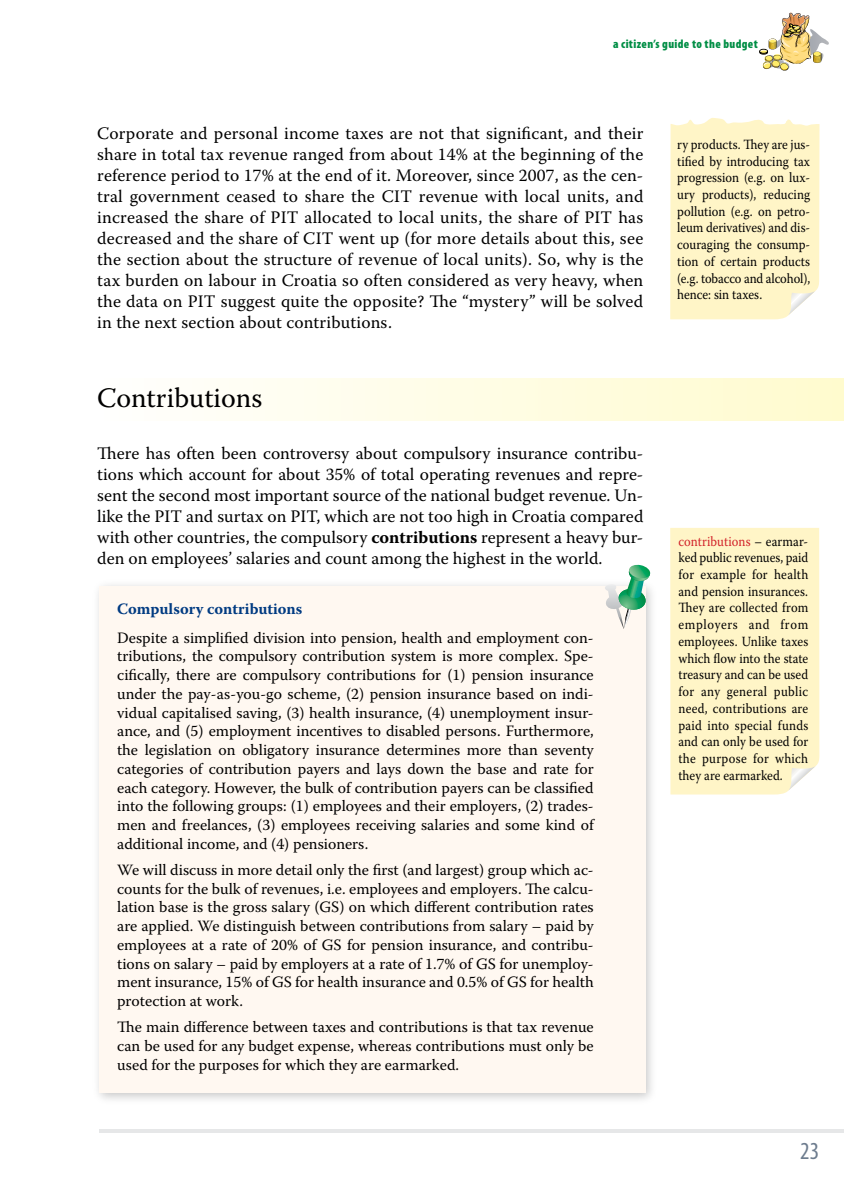
<style>
.page{position:relative;width:844px;height:1191px;background:#fff}
.page>*{position:absolute;margin:0;border:0;box-sizing:border-box;transform-origin:0 0}
.t1{font:28px "Warnock Pro";color:#000}
.t2{font:condensed 24.5px "Myriad Pro";color:#6d7c8e}
.t3{font:17.5px/21px "Warnock Pro";letter-spacing:.005em;color:#000;text-align:justify}
.t4{font:15.75px/18.7px "Warnock Pro";color:#000;text-align:justify}
.t5{font:700 15.75px "Warnock Pro";color:#013b82}
.t6{font:14px/16.8px "Warnock Pro";color:#000;text-align:justify;scale:.9 1}
.t7{font:900 condensed 12.25px "Myriad Pro";letter-spacing:.03em;color:#008e45}
.s1{font-weight:700}
.s2{color:#d2232a}
</style>
<div class="page">
<div style="left:98px;top:379px;width:745px;height:41px;background:linear-gradient(to right,#fffffd,#fffbce)"></div>
<img style="left:759px;top:12px;width:70px;height:59px">
<hr style="left:99px;top:1129px;width:744px;height:3px;background:#e6e7e8">
<div style="left:91px;top:578px;width:567px;height:527px;background:#000;opacity:.22"></div>
<div style="left:99px;top:586px;width:546px;height:506px;background:#fff8f1"></div>
<svg style="left:604px;top:564px;width:46px;height:65px"></svg>
<div style="left:670px;top:118px;width:149px;height:201px;background:#fff5c7"></div>
<div style="left:670px;top:528px;width:149px;height:266px;background:#fff5c7"></div>
<p class="t7" style="left:613px;top:36px;width:146px">a citizen’s guide to the budget</p>
<p class="t3" style="left:97px;top:122px;width:547px">Corporate and personal income taxes are not that significant, and their share in total tax revenue ranged from about 14% at the beginning of the reference period to 17% at the end of it. Moreover, since 2007, as the cen&shy;tral government ceased to share the CIT revenue with local units, and increased the share of PIT allocated to local units, the share of PIT has decreased and the share of CIT went up (for more details about this, see the section about the structure of revenue of local units). So, why is the tax burden on labour in Croatia so often considered as very heavy, when the data on PIT suggest quite the opposite? The “mystery” will be solved in the next section about contributions.</p>
<h1 class="t1" style="left:97px;top:381px;width:166px">Contributions</h1>
<p class="t3" style="left:97px;top:442px;width:547px">There has often been controversy about compulsory insurance contribu&shy;tions which account for about 35% of total operating revenues and repre&shy;sent the second most important source of the national budget revenue. Un&shy;like the PIT and surtax on PIT, which are not too high in Croatia compared with other countries, the compulsory <span class="s1">contributions</span> represent a heavy bur&shy;den on employees’ salaries and count among the highest in the world.</p>
<p class="t5" style="left:117px;top:599px;width:187px">Compulsory contributions</p>
<p class="t4" style="left:117px;top:628px;width:478px">Despite a simplified division into pension, health and employment con&shy;tributions, the compulsory contribution system is more complex. Spe&shy;cifically, there are compulsory contributions for (1) pension insurance under the pay-as-you-go scheme, (2) pension insurance based on indi&shy;vidual capitalised saving, (3) health insurance, (4) unemployment insur&shy;ance, and (5) employment incentives to disabled persons. Furthermore, the legislation on obligatory insurance determines more than seventy categories of contribution payers and lays down the base and rate for each category. However, the bulk of contribution payers can be classified into the following groups: (1) employees and their employers, (2) trades&shy;men and freelances, (3) employees receiving salaries and some kind of additional income, and (4) pensioners.</p>
<p class="t4" style="left:117px;top:860px;width:478px">We will discuss in more detail only the first (and largest) group which ac&shy;counts for the bulk of revenues, i.e. employees and employers. The calcu&shy;lation base is the gross salary (GS) on which different contribution rates are applied. We distinguish between contributions from salary – paid by employees at a rate of 20% of GS for pension insurance, and contribu&shy;tions on salary – paid by employers at a rate of 1.7% of GS for unemploy&shy;ment insurance, 15% of GS for health insurance and 0.5% of GS for health protection at work.</p>
<p class="t4" style="left:117px;top:1017px;width:478px">The main difference between taxes and contributions is that tax revenue can be used for any budget expense, whereas contributions must only be used for the purposes for which they are earmarked.</p>
<p class="t6" style="left:677px;top:136px;width:149px">ry products. They are jus&shy;tified by introducing tax progression (e.g. on lux&shy;ury products), reducing pollution (e.g. on petro&shy;leum derivatives) and dis&shy;couraging the consump&shy;tion of certain products (e.g. tobacco and alcohol), hence: sin taxes.</p>
<p class="t6" style="left:678px;top:532px;width:146px"><span class="s2">contributions</span> – earmar&shy;ked public revenues, paid for example for health and pension insurances.<br>They are collected from employers and from employees. Unlike taxes which flow into the state treasury and can be used for any general public need, contributions are paid into special funds and can only be used for the purpose for which they are earmarked.</p>
<h2 class="t2" style="left:800px;top:1136px;width:20px">23</h2>
</div>
